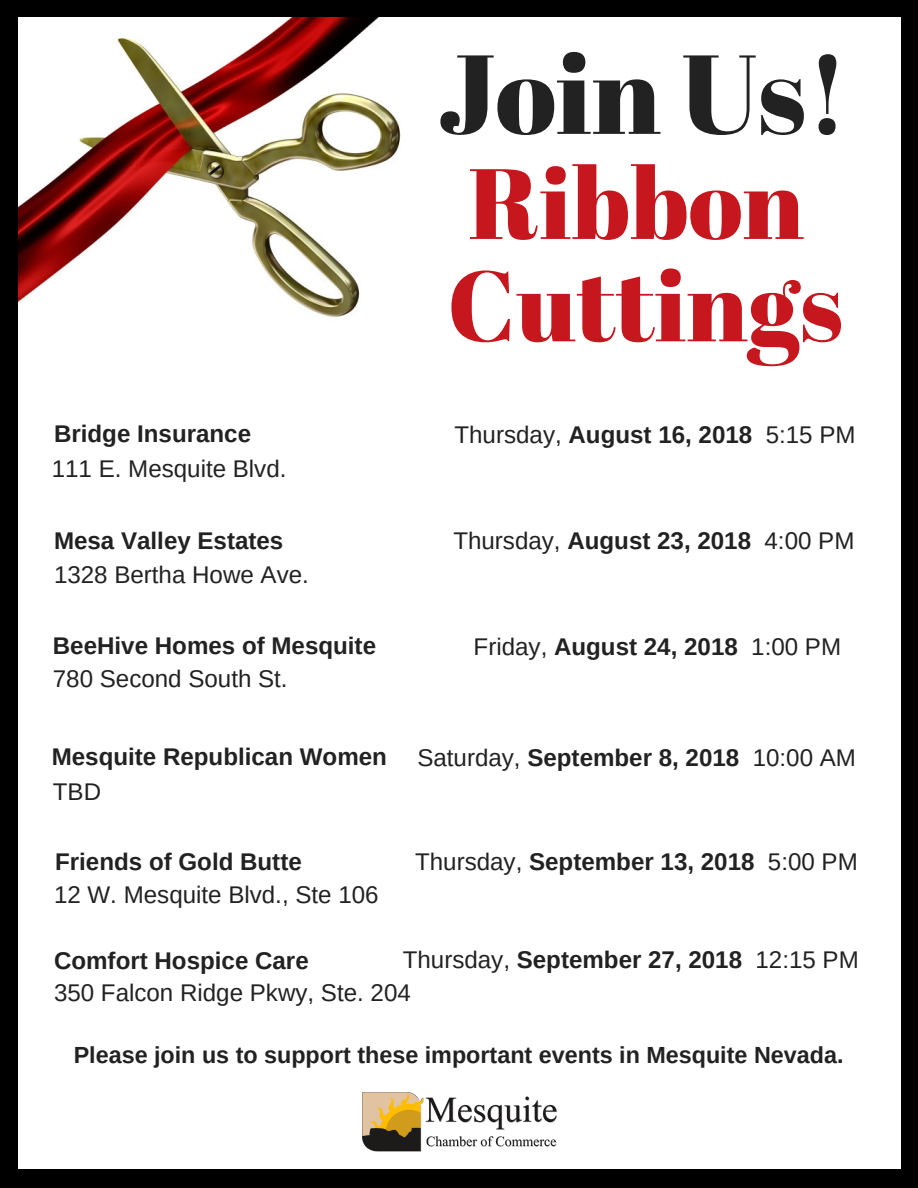
<style>
.page{position:relative;width:918px;height:1188px;background:#fff}
.page>*{position:absolute;margin:0;border:0;box-sizing:border-box;transform-origin:0 0}
.t1{font:112.05px "Abril Fatface";color:#222}
.t2{font:99.6px/102.3px "Abril Fatface";color:#c6171e}
.t3{font:24.15px "Arimo";color:#222}
.t4{font:700 24.15px "Arimo";color:#222}
.t5{font:700 23.4px "Arimo";color:#222}
.s1{font-weight:700}
.s2{font-weight:400}
</style>
<div class="page">
<img style="left:18px;top:17px;width:383px;height:300px">
<div style="left:901px;top:1169px;width:17px;height:19px;background:#000"></div>
<div style="left:0;top:16px;width:18px;height:1154px;background:#000"></div>
<div style="left:0;top:1169px;width:18px;height:19px;background:#000"></div>
<div style="left:901px;top:16px;width:17px;height:1154px;background:#000"></div>
<div style="left:17px;top:1169px;width:886px;height:19px;background:#000"></div>
<div style="left:901px;top:0;width:17px;height:17px;background:#000"></div>
<div style="left:0;top:0;width:18px;height:17px;background:#000"></div>
<div style="left:17px;top:0;width:886px;height:17px;background:#000"></div>
<img style="left:362px;top:1092px;width:195px;height:60px">
<p class="t4" style="left:54px;top:420px;width:199px">Bridge Insurance</p>
<p class="t3" style="left:52px;top:455px;width:236px">111 E. Mesquite Blvd.</p>
<p class="t4" style="left:54px;top:527px;width:231px">Mesa Valley Estates</p>
<p class="t3" style="left:54px;top:561px;width:256px">1328 Bertha Howe Ave.</p>
<p class="t4" style="left:53px;top:632px;width:325px">BeeHive Homes of Mesquite</p>
<p class="t3" style="left:53px;top:666px;width:236px">780 Second South St.</p>
<p class="t4" style="left:52px;top:743px;width:337px">Mesquite Republican Women</p>
<p class="t3" style="left:53px;top:778px;width:50px">TBD</p>
<p class="t4" style="left:55px;top:848px;width:248px">Friends of Gold Butte</p>
<p class="t3" style="left:54px;top:882px;width:326px">12 W. Mesquite Blvd., Ste 106</p>
<h1 class="t1" style="left:438px;top:15px;width:412px">Join Us!</h1>
<h2 class="t2" style="left:447px;top:150px;width:397px">Ribbon<br>Cuttings</h2>
<p class="t3" style="left:454px;top:421px;width:403px">Thursday, <span class="s1">August 16, 2018</span> 5:15 PM</p>
<p class="t3" style="left:453px;top:527px;width:403px">Thursday, <span class="s1">August 23, 2018</span> 4:00 PM</p>
<p class="t3" style="left:474px;top:633px;width:369px">Friday, <span class="s1">August 24, 2018</span> 1:00 PM</p>
<p class="t3" style="left:417px;top:744px;width:440px">Saturday, <span class="s1">September 8, 2018</span> 10:00 AM</p>
<p class="t4" style="left:415px;top:848px;width:444px"><span class="s2">Thursday,</span> September 13, 2018 <span class="s2">5:00 PM</span></p>
<p class="t3" style="left:403px;top:946px;width:458px">Thursday, <span class="s1">September 27, 2018</span> 12:15 PM</p>
<p class="t4" style="left:54px;top:947px;width:256px">Comfort Hospice Care</p>
<p class="t3" style="left:54px;top:979px;width:358px">350 Falcon Ridge Pkwy, Ste. 204</p>
<p class="t5" style="left:74px;top:1042px;width:771px">Please join us to support these important events in Mesquite Nevada.</p>
</div>
